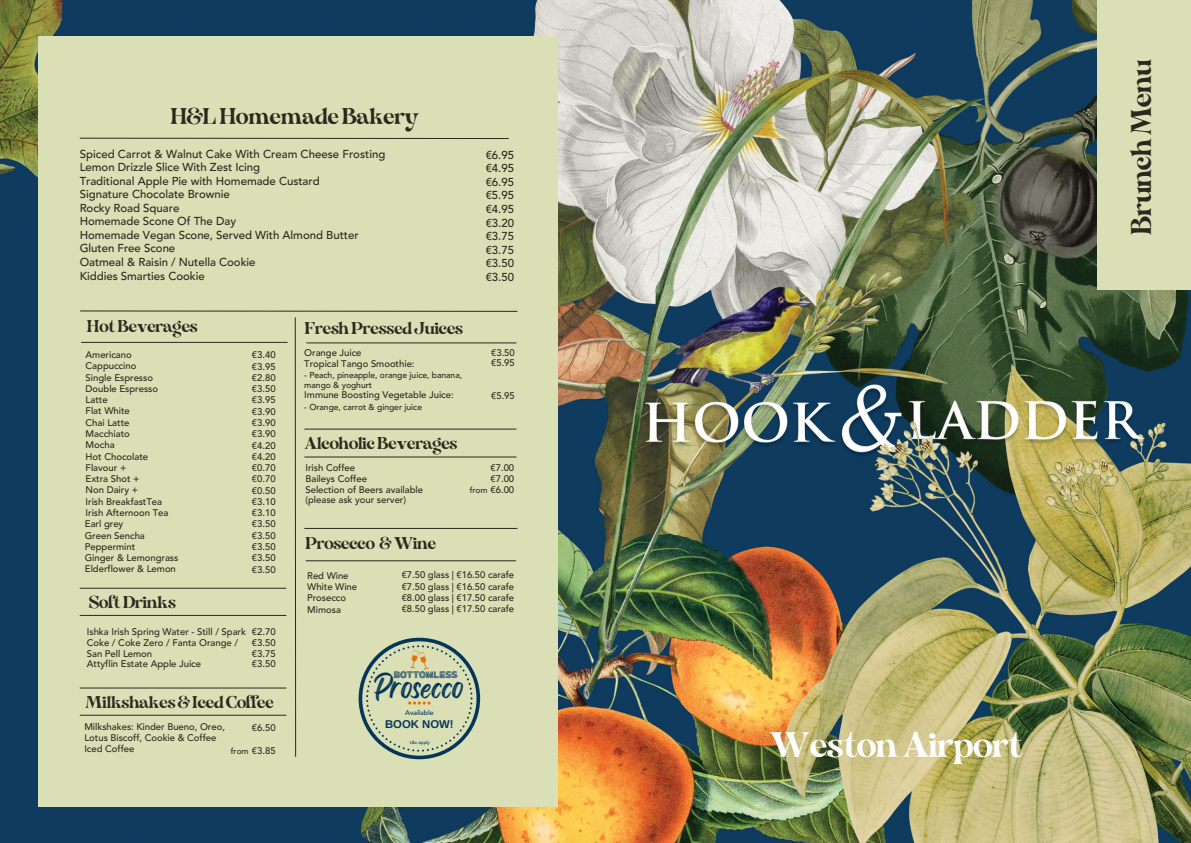
<style>
.page{position:relative;width:1191px;height:843px;background:#fff}
.page>*{position:absolute;margin:0;border:0;box-sizing:border-box;transform-origin:0 0}
.t1{font:500 35.7px "VVDS Organum";color:#fff}
.t2{font:31.5px "Black Bones";letter-spacing:-.005em;color:#053659}
.t3{font:500 28.7px "VVDS Organum";color:#29291e}
.t4{font:500 22.9px "VVDS Organum";color:#29291e}
.t5{font:500 17.1px "VVDS Organum";color:#29291e}
.t6{font:500 11.4px/13.6px "Avenir LT Std";letter-spacing:-.005em;color:#29291e}
.t7{font:700 11.3px "Arimo";color:#053659}
.t8{font:500 9.5px/11.2px "Avenir LT Std";color:#29291e}
.t9{font:500 8.5px/9.9px "Avenir LT Std";color:#29291e}
.t10{font:500 8.3px "Avenir LT Std";letter-spacing:-.005em;color:#29291e}
.t11{font:8.1px "Ambiguity Normate Inline";letter-spacing:-.005em;color:#053659}
.t12{font:500 6.9px "Avenir LT Std";letter-spacing:-.005em;color:#053659}
.t13{font:500 4.6px "Avenir LT Std";letter-spacing:-.005em;color:#053659}
</style>
<div class="page">
<img style="left:0;top:0;width:1190px;height:842px">
<div style="left:39px;top:36px;width:519px;height:770px;background:#dadfb6"></div>
<div style="left:1096px;top:0;width:94px;height:290px;background:#dadfb6"></div>
<svg style="left:79px;top:137px;width:430px;height:2px"></svg>
<svg style="left:80px;top:310px;width:438px;height:449px"></svg>
<p class="t4" style="left:170px;top:99px;width:249px">H&amp;LHomemadeBakery</p>
<p class="t6" style="left:80px;top:148px;width:307px">Spiced Carrot &amp; Walnut Cake With Cream Cheese Frosting</p>
<p class="t6" style="left:80px;top:161px;width:182px">Lemon Drizzle Slice With Zest Icing</p>
<p class="t6" style="left:80px;top:175px;width:241px">Traditional Apple Pie with Homemade Custard</p>
<p class="t6" style="left:80px;top:188px;width:152px">Signature Chocolate Brownie</p>
<p class="t6" style="left:80px;top:202px;width:101px">Rocky Road Square</p>
<p class="t6" style="left:80px;top:215px;width:158px">Homemade Scone Of The Day</p>
<p class="t6" style="left:80px;top:229px;width:280px">Homemade Vegan Scone, Served With Almond Butter<br>Gluten Free Scone</p>
<p class="t6" style="left:80px;top:256px;width:177px">Oatmeal &amp; Raisin / Nutella Cookie</p>
<p class="t6" style="left:80px;top:270px;width:127px">Kiddies Smarties Cookie</p>
<p class="t5" style="left:87px;top:313px;width:112px">HotBeverages</p>
<p class="t5" style="left:305px;top:315px;width:160px">FreshPressedJuices</p>
<p class="t6" style="left:485px;top:149px;width:30px;text-align:justify">€6.95 €4.95 €6.95 €5.95 €4.95 €3.20 €3.75 €3.75 €3.50 €3.50</p>
<p class="t8" style="left:86px;top:350px;width:52px">Americano<br>Cappuccino</p>
<p class="t8" style="left:86px;top:372px;width:74px">Single Espresso<br>Double Espresso<br>Latte</p>
<p class="t8" style="left:86px;top:406px;width:46px">Flat White</p>
<p class="t8" style="left:86px;top:417px;width:45px">Chai Latte</p>
<p class="t8" style="left:86px;top:429px;width:46px">Macchiato</p>
<p class="t8" style="left:86px;top:440px;width:31px">Mocha</p>
<p class="t8" style="left:86px;top:451px;width:64px">Hot Chocolate</p>
<p class="t8" style="left:86px;top:462px;width:42px">Flavour +</p>
<p class="t8" style="left:86px;top:474px;width:55px">Extra Shot +</p>
<p class="t8" style="left:86px;top:485px;width:54px">Non Dairy +</p>
<p class="t8" style="left:86px;top:496px;width:84px">Irish BreakfastTea<br>Irish Afternoon Tea</p>
<p class="t8" style="left:85px;top:519px;width:40px">Earl grey</p>
<p class="t8" style="left:85px;top:530px;width:61px">Green Sencha</p>
<p class="t8" style="left:85px;top:541px;width:52px">Peppermint</p>
<p class="t8" style="left:85px;top:553px;width:95px">Ginger &amp; Lemongrass<br>Elderflower &amp; Lemon</p>
<p class="t5" style="left:89px;top:589px;width:88px">SoftDrinks</p>
<p class="t8" style="left:252px;top:350px;width:25px;text-align:justify">€3.40 €3.95 €2.80 €3.50 €3.95 €3.90</p>
<p class="t8" style="left:252px;top:418px;width:25px">€3.90</p>
<p class="t8" style="left:252px;top:429px;width:25px;text-align:justify">€3.90 €4.20 €4.20 €0.70 €0.70 €0.50</p>
<p class="t8" style="left:252px;top:496px;width:25px">€3.10 €3.10</p>
<p class="t8" style="left:252px;top:519px;width:25px;text-align:justify">€3.50 €3.50 €3.50 €3.50 €3.50</p>
<p class="t8" style="left:87px;top:627px;width:161px">Ishka Irish Spring Water - Still / Spark</p>
<p class="t8" style="left:87px;top:638px;width:153px;line-height:10.7px">Coke / Coke Zero / Fanta Orange /<br>San Pell Lemon</p>
<p class="t8" style="left:87px;top:659px;width:116px">Attyflin Estate Apple Juice</p>
<p class="t8" style="left:252px;top:627px;width:25px">€2.70</p>
<p class="t8" style="left:252px;top:637px;width:25px">€3.50</p>
<p class="t8" style="left:252px;top:648px;width:25px">€3.75</p>
<p class="t8" style="left:252px;top:659px;width:25px">€3.50</p>
<p class="t5" style="left:86px;top:688px;width:190px">Milkshakes&amp;IcedCoffee</p>
<p class="t8" style="left:84px;top:721px;width:142px">Milkshakes: Kinder Bueno, Oreo,</p>
<p class="t8" style="left:84px;top:733px;width:134px">Lotus Biscoff, Cookie &amp; Coffee</p>
<p class="t8" style="left:84px;top:744px;width:52px">Iced Coffee</p>
<p class="t8" style="left:252px;top:723px;width:25px">€6.50</p>
<p class="t8" style="left:252px;top:745px;width:25px">€3.85</p>
<p class="t10" style="left:231px;top:747px;width:19px">from</p>
<p class="t8" style="left:304px;top:347px;width:59px">Orange Juice</p>
<p class="t8" style="left:304px;top:359px;width:112px">Tropical Tango Smoothie:</p>
<p class="t9" style="left:304px;top:371px;width:159px">- Peach, pineapple, orange juice, banana, mango &amp; yoghurt</p>
<p class="t8" style="left:304px;top:390px;width:151px">Immune Boosting Vegetable Juice:</p>
<p class="t9" style="left:304px;top:402px;width:119px">- Orange, carrot &amp; ginger juice</p>
<p class="t8" style="left:491px;top:348px;width:25px;line-height:10.7px">€3.50 €5.95</p>
<p class="t8" style="left:491px;top:391px;width:25px">€5.95</p>
<p class="t5" style="left:304px;top:430px;width:154px">AlcoholicBeverages</p>
<p class="t8" style="left:305px;top:463px;width:51px">Irish Coffee</p>
<p class="t8" style="left:305px;top:474px;width:63px">Baileys Coffee</p>
<p class="t8" style="left:305px;top:484px;width:119px">Selection of Beers available</p>
<p class="t8" style="left:305px;top:495px;width:102px">(please ask your server)</p>
<p class="t8" style="left:490px;top:463px;width:25px">€7.00</p>
<p class="t8" style="left:490px;top:474px;width:25px">€7.00</p>
<p class="t8" style="left:490px;top:484px;width:25px">€6.00</p>
<p class="t10" style="left:470px;top:487px;width:19px">from</p>
<p class="t5" style="left:305px;top:529px;width:132px">Prosecco &amp;Wine</p>
<p class="t8" style="left:307px;top:570px;width:43px">Red Wine</p>
<p class="t8" style="left:307px;top:582px;width:51px">White Wine</p>
<p class="t8" style="left:307px;top:593px;width:40px">Prosecco</p>
<p class="t8" style="left:307px;top:605px;width:35px">Mimosa</p>
<p class="t8" style="left:401px;top:570px;width:114px">€7.50 glass | €16.50 carafe</p>
<p class="t8" style="left:401px;top:581px;width:114px">€7.50 glass | €16.50 carafe</p>
<p class="t8" style="left:401px;top:592px;width:114px">€8.00 glass | €17.50 carafe</p>
<p class="t8" style="left:401px;top:604px;width:114px">€8.50 glass | €17.50 carafe</p>
<p class="t11" style="left:394px;top:667px;width:65px">bOTTOMLESS</p>
<p class="t12" style="left:405px;top:709px;width:30px">Available</p>
<p class="t7" style="left:385px;top:717px;width:70px">BOOK NOW!</p>
<p class="t13" style="left:410px;top:740px;width:21px">t&amp;c apply</p>
<p class="t2" style="left:374px;top:663px;width:91px">Prosecco</p>
<p class="t3" style="left:1119px;top:235px;width:178px;rotate:-90deg">BrunchMenu</p>
<p class="t1" style="left:769px;top:717px;width:254px">WestonAirport</p>
</div>
